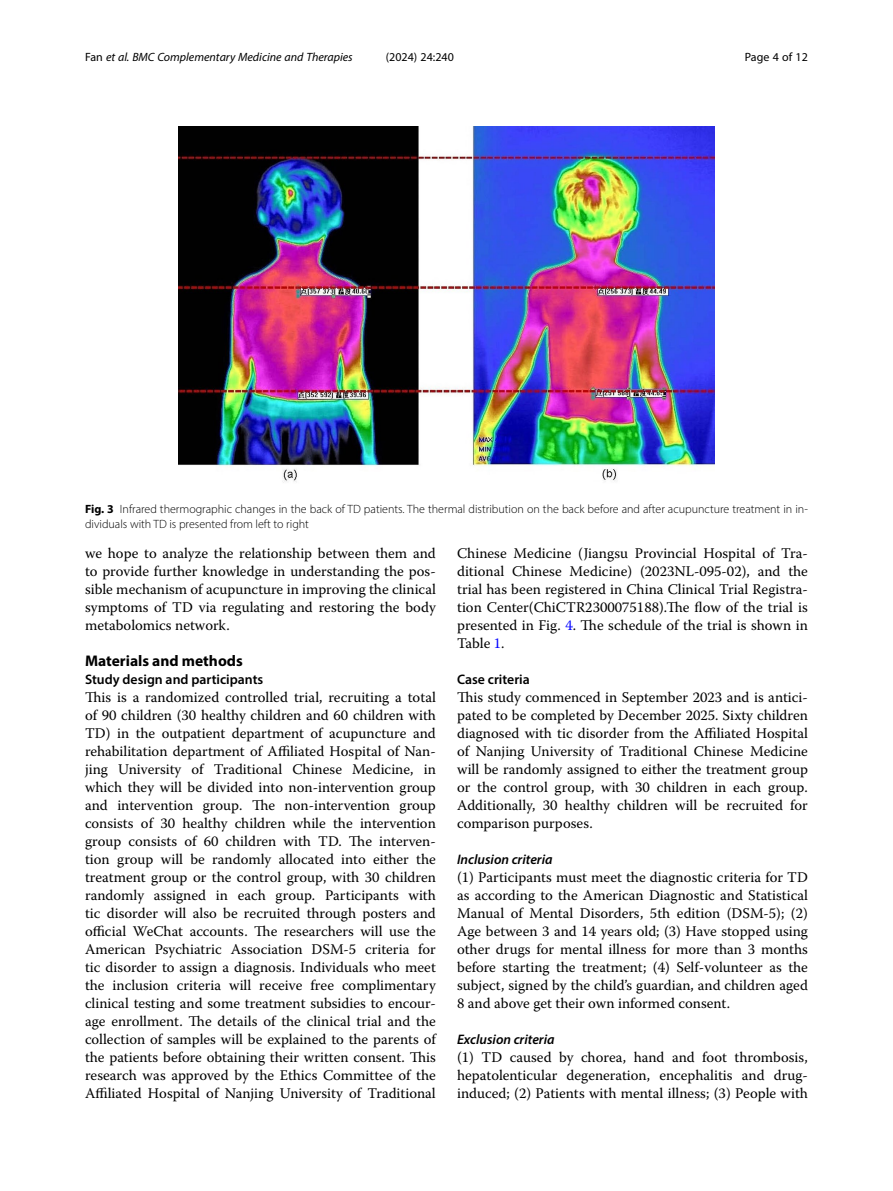
<style>
.page{position:relative;width:893px;height:1191px;background:#fff}
.page>*{position:absolute;margin:0;border:0;box-sizing:border-box;transform-origin:0 0}
.Head_1{font:700 15.45px "Myriad Pro";color:#000}
.Body_Text{font:14.7px/18px "Warnock Pro";color:#000;text-align:justify}
.Body_Text_Indent{font:14.7px/18px "Warnock Pro";color:#000;text-align:justify}
.Head_3{font:italic 600 13.8px "Myriad Pro";color:#000}
.Head_2_After_1{font:600 13.8px "Myriad Pro";color:#000}
.Head_2{font:600 13.8px "Myriad Pro";color:#000}
.Figure_Caption{font:300 12px/15px "Myriad Pro";color:#000}
.t1{font:italic 12px "Myriad Pro";color:#000}
.t2{font:12px "Myriad Pro";color:#000}
.s1{font-style:normal}
.s2{font-weight:700}
.s3{color:#00f}
</style>
<div class="page">
<img style="left:179px;top:126px;width:535px;height:357px">
<p class="t1" style="left:85px;top:50px;width:269px"><span class="s1">Fan</span> et al. BMC Complementary Medicine and Therapies</p>
<p class="t2" style="left:386px;top:50px;width:70px">(2024) 24:240</p>
<p class="t2" style="left:745px;top:50px;width:65px">Page 4 of 12</p>
<p class="Figure_Caption" style="left:85px;top:501px;width:724px"><span class="s2">Fig. 3</span> Infrared thermographic changes in the back of TD patients. The thermal distribution on the back before and after acupuncture treatment in in&shy;dividuals with TD is presented from left to right</p>
<p class="Body_Text_Indent" style="left:85px;top:544px;width:352px">we hope to analyze the relationship between them and to provide further knowledge in understanding the pos&shy;sible mechanism of acupuncture in improving the clinical symptoms of TD via regulating and restoring the body metabolomics network.</p>
<p class="Head_1" style="left:85px;top:651px;width:159px">Materials and methods</p>
<p class="Head_2_After_1" style="left:85px;top:671px;width:180px">Study design and participants</p>
<p class="Body_Text" style="left:85px;top:688px;width:352px">This is a randomized controlled trial, recruiting a total of 90 children (30 healthy children and 60 children with TD) in the outpatient department of acupuncture and rehabilitation department of Affiliated Hospital of Nan&shy;jing University of Traditional Chinese Medicine, in which they will be divided into non-intervention group and intervention group. The non-intervention group consists of 30 healthy children while the intervention group consists of 60 children with TD. The interven&shy;tion group will be randomly allocated into either the treatment group or the control group, with 30 children randomly assigned in each group. Participants with tic disorder will also be recruited through posters and official WeChat accounts. The researchers will use the American Psychiatric Association DSM-5 criteria for tic disorder to assign a diagnosis. Individuals who meet the inclusion criteria will receive free complimentary clinical testing and some treatment subsidies to encour&shy;age enrollment. The details of the clinical trial and the collection of samples will be explained to the parents of the patients before obtaining their written consent. This research was approved by the Ethics Committee of the Affiliated Hospital of Nanjing University of Traditional</p>
<p class="Body_Text" style="left:457px;top:544px;width:352px">Chinese Medicine (Jiangsu Provincial Hospital of Tra&shy;ditional Chinese Medicine) (2023NL-095-02), and the trial has been registered in China Clinical Trial Registra&shy;tion Center(ChiCTR2300075188).The flow of the trial is presented in Fig. <span class="s3">4</span>. The schedule of the trial is shown in Table <span class="s3">1</span>.</p>
<p class="Head_2" style="left:457px;top:671px;width:74px">Case criteria</p>
<p class="Body_Text" style="left:457px;top:688px;width:352px">This study commenced in September 2023 and is antici&shy;pated to be completed by December 2025. Sixty children diagnosed with tic disorder from the Affiliated Hospital of Nanjing University of Traditional Chinese Medicine will be randomly assigned to either the treatment group or the control group, with 30 children in each group.<br>Additionally, 30 healthy children will be recruited for comparison purposes.</p>
<p class="Head_3" style="left:457px;top:851px;width:97px">Inclusion criteria</p>
<p class="Body_Text" style="left:457px;top:868px;width:352px">(1) Participants must meet the diagnostic criteria for TD as according to the American Diagnostic and Statistical Manual of Mental Disorders, 5th edition (DSM-5); (2)<br>Age between 3 and 14 years old; (3) Have stopped using other drugs for mental illness for more than 3 months before starting the treatment; (4) Self-volunteer as the subject, signed by the child’s guardian, and children aged 8 and above get their own informed consent.</p>
<p class="Head_3" style="left:457px;top:1031px;width:99px">Exclusion criteria</p>
<p class="Body_Text" style="left:457px;top:1048px;width:352px">(1) TD caused by chorea, hand and foot thrombosis, hepatolenticular degeneration, encephalitis and drug&shy;induced; (2) Patients with mental illness; (3) People with</p>
</div>
